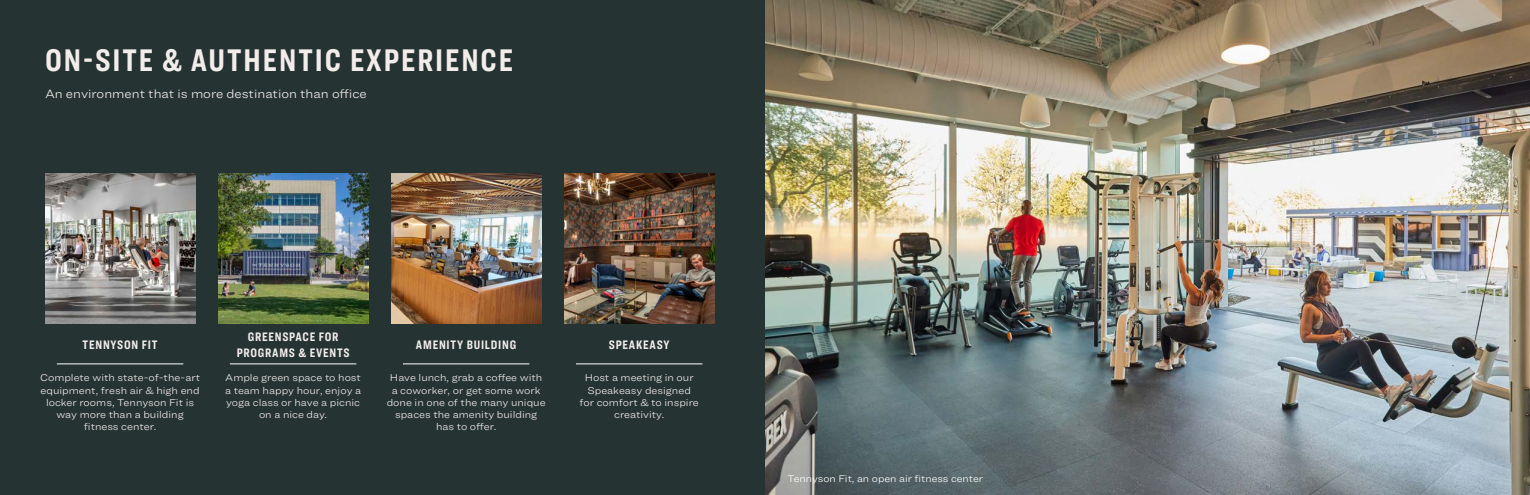
<style>
.page{position:relative;width:1530px;height:495px;background:#fff}
.page>*{position:absolute;margin:0;border:0;box-sizing:border-box;transform-origin:0 0}
.t1{font:700 32.5px "Ringside Compressed";letter-spacing:.06em;color:#f2edeb}
.t2{font:700 12.75px/15.4px "Ringside Compressed";letter-spacing:.06em;color:#f2edeb;text-align:center}
.t3{font:300 12.5px "Ringside Wide";color:#f2edeb}
.t4{font:300 10.25px/12.2px "Ringside Wide";color:#f2edeb;text-align:center}
.t5{font:300 10px "Ringside Wide";color:#fff}
</style>
<div class="page">
<div style="left:0;top:0;width:765px;height:495px;background:#263333"></div>
<img style="left:765px;top:0;width:765px;height:495px">
<img style="left:45px;top:174px;width:150px;height:150px">
<hr style="left:57px;top:364px;width:126px;height:1px;background:#fff">
<img style="left:564px;top:174px;width:150px;height:150px">
<hr style="left:576px;top:364px;width:126px;height:1px;background:#fff">
<img style="left:218px;top:174px;width:150px;height:150px">
<hr style="left:230px;top:364px;width:126px;height:1px;background:#fff">
<img style="left:391px;top:174px;width:150px;height:150px">
<hr style="left:403px;top:364px;width:126px;height:1px;background:#fff">
<p class="t1" style="left:45px;top:38px;width:470px">ON-SITE &amp; AUTHENTIC EXPERIENCE</p>
<p class="t3" style="left:45px;top:85px;width:323px">An environment that is more destination than office</p>
<p class="t2" style="left:83px;top:337px;width:77px">TENNYSON FIT</p>
<p class="t4" style="left:40px;top:371px;width:161px">Complete with state-of-the-art equipment, fresh air &amp; high end locker rooms, Tennyson Fit is way more than a building fitness center.</p>
<p class="t2" style="left:237px;top:329px;width:114px">GREENSPACE FOR<br>PROGRAMS &amp; EVENTS</p>
<p class="t4" style="left:225px;top:371px;width:138px">Ample green space to host a team happy hour, enjoy a yoga class or have a picnic on a nice day.</p>
<p class="t2" style="left:416px;top:337px;width:102px">AMENITY BUILDING</p>
<p class="t4" style="left:387px;top:371px;width:160px">Have lunch, grab a coffee with a coworker, or get some work done in one of the many unique spaces the amenity building has to offer.</p>
<p class="t2" style="left:609px;top:337px;width:62px">SPEAKEASY</p>
<p class="t4" style="left:580px;top:371px;width:121px">Host a meeting in our<br>Speakeasy designed for comfort &amp; to inspire creativity.</p>
<p class="t5" style="left:788px;top:471px;width:197px">Tennyson Fit, an open air fitness center</p>
</div>
